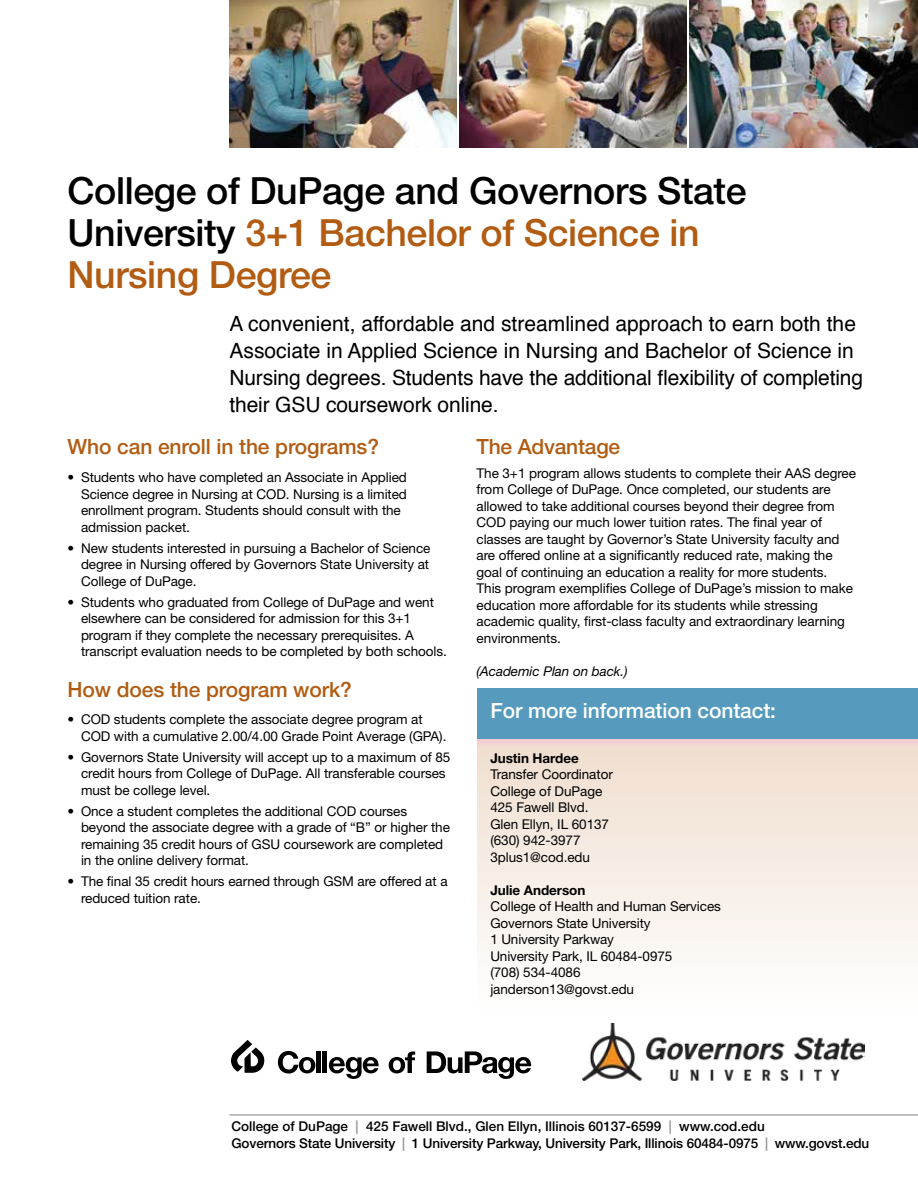
<style>
.page{position:relative;width:918px;height:1188px;background:#fff}
.page>*{position:absolute;margin:0;border:0;box-sizing:border-box;transform-origin:0 0}
.t1{font:500 37.5px/42px "Helvetica Neue";letter-spacing:-.01em;color:#000}
.t2{font:21px/27px "Helvetica";color:#000}
.t3{font:500 21px "Helvetica Neue";letter-spacing:-.005em;color:#b15c12}
.t4{font:500 21px "Helvetica Neue";letter-spacing:-.005em;color:#fff}
.t5{font:13.5px/16.5px "Helvetica Neue";letter-spacing:-.005em;color:#000}
.t6{font:500 13.5px/16.5px "Helvetica Neue";letter-spacing:-.01em;color:#000}
.t7{font:700 13.5px "Helvetica Neue";letter-spacing:-.005em;color:#000}
.t8{font:italic 13.5px "Helvetica Neue";letter-spacing:-.005em;color:#000}
.s1{color:#b15c12}
.s2{color:#939598}
</style>
<div class="page">
<div style="left:477px;top:738px;width:441px;height:276px;background:linear-gradient(to bottom,#efdcce,#fff)"></div>
<img style="left:689px;top:0;width:229px;height:148px">
<img style="left:459px;top:0;width:228px;height:148px">
<img style="left:229px;top:0;width:228px;height:147px">
<div style="left:477px;top:689px;width:441px;height:50px;background:#569bbe"></div>
<hr style="left:229px;top:1115px;width:689px;height:1px;background:#808285">
<svg style="left:389px;top:1051px;width:26px;height:22px"></svg>
<svg style="left:427px;top:1051px;width:104px;height:28px"></svg>
<div style="left:316px;top:1051px;width:5px;height:22px;background:#000"></div>
<svg style="left:278px;top:1051px;width:37px;height:23px"></svg>
<svg style="left:231px;top:1040px;width:33px;height:33px"></svg>
<hr style="left:323px;top:1051px;width:4px;height:22px;background:#000">
<svg style="left:329px;top:1057px;width:50px;height:22px"></svg>
<img style="left:583px;top:1024px;width:282px;height:57px">
<h1 class="t1" style="left:68px;top:169px;width:681px">College of DuPage and Governors State<br>University <span class="s1">3+1 Bachelor of Science in<br>Nursing Degree</span></h1>
<p class="t2" style="left:230px;top:311px;width:635px">A convenient, affordable and streamlined approach to earn both the Associate in Applied Science in Nursing and Bachelor of Science in Nursing degrees. Students have the additional flexibility of completing their GSU coursework online.</p>
<h2 class="t3" style="left:68px;top:434px;width:313px">Who can enroll in the programs?</h2>
<p class="t5" style="left:81px;top:469px;width:327px;text-indent:-14px">• Students who have completed an Associate in Applied Science degree in Nursing at COD. Nursing is a limited enrollment program. Students should consult with the admission packet.</p>
<p class="t5" style="left:81px;top:539px;width:351px;text-align:justify;text-indent:-14px">• New students interested in pursuing a Bachelor of Science degree in Nursing offered by Governors State University at College of DuPage.</p>
<p class="t5" style="left:81px;top:593px;width:367px;text-indent:-14px">• Students who graduated from College of DuPage and went elsewhere can be considered for admission for this 3+1 program if they complete the necessary prerequisites. A transcript evaluation needs to be completed by both schools.</p>
<h2 class="t3" style="left:68px;top:677px;width:286px">How does the program work?</h2>
<p class="t5" style="left:81px;top:711px;width:367px;text-indent:-14px">• COD students complete the associate degree program at<br>COD with a cumulative 2.00/4.00 Grade Point Average (GPA).</p>
<p class="t5" style="left:81px;top:749px;width:371px;text-indent:-14px">• Governors State University will accept up to a maximum of 85 credit hours from College of DuPage. All transferable courses must be college level.</p>
<p class="t5" style="left:81px;top:803px;width:370px;text-indent:-14px">• Once a student completes the additional COD courses beyond the associate degree with a grade of “B” or higher the remaining 35 credit hours of GSU coursework are completed in the online delivery format.</p>
<p class="t5" style="left:81px;top:873px;width:368px;text-indent:-14px">• The final 35 credit hours earned through GSM are offered at a reduced tuition rate.</p>
<h2 class="t3" style="left:477px;top:434px;width:145px">The Advantage</h2>
<p class="t5" style="left:477px;top:464px;width:381px">The 3+1 program allows students to complete their AAS degree from College of DuPage. Once completed, our students are allowed to take additional courses beyond their degree from COD paying our much lower tuition rates. The final year of classes are taught by Governor’s State University faculty and are offered online at a significantly reduced rate, making the goal of continuing an education a reality for more students.<br>This program exemplifies College of DuPage’s mission to make education more affordable for its students while stressing academic quality, first-class faculty and extraordinary learning environments.</p>
<p class="t8" style="left:477px;top:663px;width:152px">(Academic Plan on back.)</p>
<h2 class="t4" style="left:490px;top:698px;width:287px">For more information contact:</h2>
<p class="t7" style="left:490px;top:750px;width:90px">Justin Hardee</p>
<p class="t5" style="left:490px;top:766px;width:124px">Transfer Coordinator<br>College of DuPage<br>425 Fawell Blvd.<br>Glen Ellyn, IL 60137 (630) 942-3977<br>3plus1@cod.edu</p>
<p class="t7" style="left:490px;top:882px;width:97px">Julie Anderson</p>
<p class="t5" style="left:490px;top:898px;width:232px">College of Health and Human Services<br>Governors State University<br>1 University Parkway<br>University Park, IL 60484-0975<br>(708) 534-4086 janderson13@govst.edu</p>
<p class="t6" style="left:232px;top:1118px;width:639px">College of DuPage <span class="s2">|</span> 425 Fawell Blvd., Glen Ellyn, Illinois 60137-6599 <span class="s2">|</span> www.cod.edu<br>Governors State University <span class="s2">|</span> 1 University Parkway, University Park, Illinois 60484-0975 <span class="s2">|</span> www.govst.edu</p>
</div>
